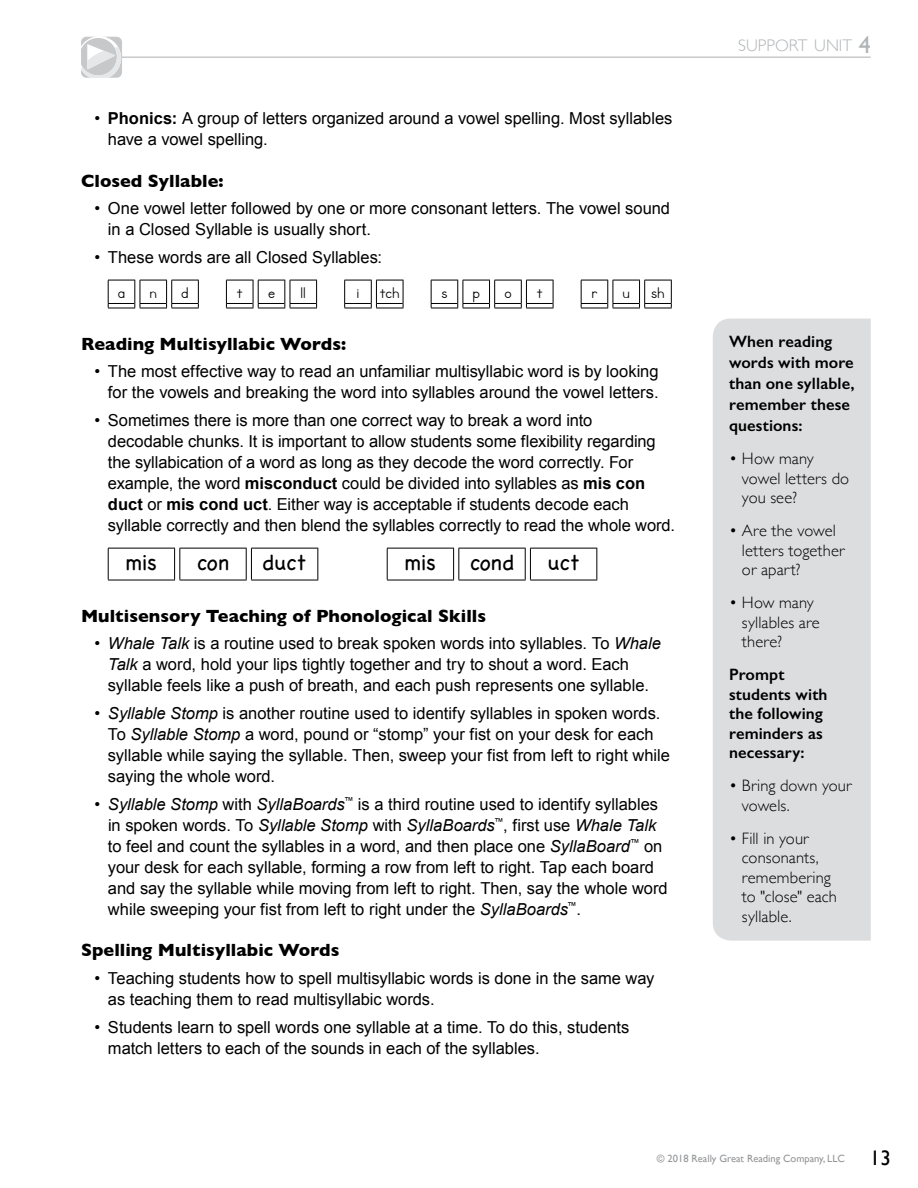
<style>
.page{position:relative;width:918px;height:1188px;background:#fff}
.page>*{position:absolute;margin:0;border:0;box-sizing:border-box;transform-origin:0 0}
.t1{font:21.9px "Chalkboard";color:#000}
.t2{font:700 18px "Gill Sans";color:#000}
.t3{font:300 16.8px "Gill Sans";color:#b1b4b6}
.t4{font:16.5px/21px "Arial";letter-spacing:-.005em;color:#000}
.t5{font:300 16.5px/19.5px "Gill Sans";letter-spacing:.005em;color:#000}
.t6{font:600 16.5px/21px "Gill Sans";letter-spacing:.005em;color:#000}
.t7{font:500 13.5px "Primer Print 1 medtest 4";color:#000}
.t8{font:10.5px "Gill Sans";color:#939598}
.s1{font-weight:700}
.s2{font-style:italic}
.s3{font-weight:400;font-size:24px}
.s4{font-size:21px;color:#000}
</style>
<div class="page">
<hr style="left:118px;top:56px;width:753px;height:2px;background:#c7c8ca">
<svg style="left:81px;top:37px;width:41px;height:41px;background:#d8d9da"></svg>
<svg style="left:108px;top:280px;width:91px;height:29px"></svg>
<svg style="left:226px;top:280px;width:91px;height:29px"></svg>
<svg style="left:344px;top:280px;width:60px;height:29px"></svg>
<svg style="left:431px;top:280px;width:123px;height:29px"></svg>
<svg style="left:581px;top:280px;width:91px;height:29px"></svg>
<hr style="left:108px;top:548px;width:67px;height:1px;background:#000">
<hr style="left:108px;top:548px;width:1px;height:32px;background:#000">
<hr style="left:108px;top:580px;width:67px;height:1px;background:#000">
<hr style="left:174px;top:548px;width:1px;height:32px;background:#000">
<hr style="left:180px;top:548px;width:67px;height:1px;background:#000">
<hr style="left:180px;top:548px;width:1px;height:32px;background:#000">
<hr style="left:180px;top:580px;width:67px;height:1px;background:#000">
<hr style="left:246px;top:548px;width:1px;height:32px;background:#000">
<hr style="left:251px;top:548px;width:67px;height:1px;background:#000">
<hr style="left:251px;top:548px;width:1px;height:32px;background:#000">
<hr style="left:251px;top:580px;width:67px;height:1px;background:#000">
<hr style="left:317px;top:548px;width:1px;height:32px;background:#000">
<hr style="left:387px;top:548px;width:67px;height:1px;background:#000">
<hr style="left:387px;top:548px;width:1px;height:32px;background:#000">
<hr style="left:387px;top:580px;width:67px;height:1px;background:#000">
<hr style="left:453px;top:548px;width:1px;height:32px;background:#000">
<hr style="left:459px;top:548px;width:67px;height:1px;background:#000">
<hr style="left:459px;top:548px;width:1px;height:32px;background:#000">
<hr style="left:459px;top:580px;width:67px;height:1px;background:#000">
<hr style="left:525px;top:548px;width:1px;height:32px;background:#000">
<hr style="left:530px;top:548px;width:67px;height:1px;background:#000">
<hr style="left:530px;top:548px;width:1px;height:32px;background:#000">
<hr style="left:530px;top:580px;width:67px;height:1px;background:#000">
<hr style="left:596px;top:548px;width:1px;height:32px;background:#000">
<div style="left:713px;top:319px;width:158px;height:622px;background:#dcddde"></div>
<p class="t4" style="left:108px;top:108px;width:566px;text-indent:-13px">• <span class="s1">Phonics:</span> A group of letters organized around a vowel spelling. Most syllables have a vowel spelling.</p>
<p class="t2" style="left:81px;top:166px;width:144px">Closed Syllable:</p>
<p class="t4" style="left:108px;top:198px;width:564px;text-indent:-13px">• One vowel letter followed by one or more consonant letters. The vowel sound in a Closed Syllable is usually short.</p>
<p class="t4" style="left:95px;top:247px;width:289px">• These words are all Closed Syllables:</p>
<p class="t7" style="left:118px;top:286px;width:9px">a</p>
<p class="t7" style="left:149px;top:286px;width:9px">n</p>
<p class="t7" style="left:181px;top:286px;width:9px">d</p>
<p class="t7" style="left:237px;top:286px;width:7px">t</p>
<p class="t7" style="left:268px;top:286px;width:9px">e</p>
<p class="t7" style="left:301px;top:286px;width:7px">ll</p>
<p class="t7" style="left:356px;top:286px;width:5px">i</p>
<p class="t7" style="left:380px;top:286px;width:22px">tch</p>
<p class="t7" style="left:441px;top:286px;width:8px">s</p>
<p class="t7" style="left:472px;top:286px;width:9px">p</p>
<p class="t7" style="left:504px;top:286px;width:9px">o</p>
<p class="t7" style="left:537px;top:286px;width:7px">t</p>
<p class="t7" style="left:591px;top:286px;width:8px">r</p>
<p class="t7" style="left:622px;top:286px;width:9px">u</p>
<p class="t7" style="left:651px;top:286px;width:15px">sh</p>
<p class="t2" style="left:81px;top:329px;width:267px">Reading Multisyllabic Words:</p>
<p class="t4" style="left:95px;top:361px;width:566px;text-align:right">• The most effective way to read an unfamiliar multisyllabic word is by looking for the vowels and breaking the word into syllables around the vowel letters.</p>
<p class="t4" style="left:108px;top:410px;width:569px;text-indent:-13px">• Sometimes there is more than one correct way to break a word into<br>decodable chunks. It is important to allow students some flexibility regarding the syllabication of a word as long as they decode the word correctly. For example, the word <span class="s1">misconduct</span> could be divided into syllables as <span class="s1">mis con duct</span> or <span class="s1">mis cond uct</span>. Either way is acceptable if students decode each syllable correctly and then blend the syllables correctly to read the whole word.</p>
<h1 class="t1" style="left:126px;top:549px;width:33px">mis</h1>
<h1 class="t1" style="left:197px;top:549px;width:34px">con</h1>
<h1 class="t1" style="left:263px;top:549px;width:44px">duct</h1>
<h1 class="t1" style="left:405px;top:549px;width:33px">mis</h1>
<h1 class="t1" style="left:470px;top:549px;width:46px">cond</h1>
<h1 class="t1" style="left:548px;top:549px;width:33px">uct</h1>
<p class="t2" style="left:81px;top:601px;width:407px">Multisensory Teaching of Phonological Skills</p>
<p class="t4" style="left:108px;top:633px;width:554px;text-indent:-13px">• <span class="s2">Whale Talk</span> is a routine used to break spoken words into syllables. To <span class="s2">Whale<br>Talk</span> a word, hold your lips tightly together and try to shout a word. Each syllable feels like a push of breath, and each push represents one syllable.</p>
<p class="t4" style="left:108px;top:703px;width:564px;text-indent:-13px">• <span class="s2">Syllable Stomp</span> is another routine used to identify syllables in spoken words.<br>To <span class="s2">Syllable Stomp</span> a word, pound or “stomp” your fist on your desk for each syllable while saying the syllable. Then, sweep your fist from left to right while saying the whole word.</p>
<p class="t4" style="left:108px;top:794px;width:561px;text-indent:-13px">• <span class="s2">Syllable Stomp</span> with <span class="s2">SyllaBoards</span><sup>™</sup> is a third routine used to identify syllables in spoken words. To <span class="s2">Syllable Stomp</span> with <span class="s2">SyllaBoards</span><sup>™</sup>, first use <span class="s2">Whale Talk </span>to feel and count the syllables in a word, and then place one <span class="s2">SyllaBoard</span><sup>™</sup> on your desk for each syllable, forming a row from left to right. Tap each board and say the syllable while moving from left to right. Then, say the whole word while sweeping your fist from left to right under the <span class="s2">SyllaBoards</span><sup>™</sup>.</p>
<p class="t2" style="left:81px;top:936px;width:260px">Spelling Multisyllabic Words</p>
<p class="t4" style="left:108px;top:968px;width:548px;text-indent:-13px">• Teaching students how to spell multisyllabic words is done in the same way as teaching them to read multisyllabic words.</p>
<p class="t4" style="left:108px;top:1017px;width:523px;text-indent:-13px">• Students learn to spell words one syllable at a time. To do this, students match letters to each of the sounds in each of the syllables.</p>
<p class="t3" style="left:738px;top:32px;width:134px">SUPPORT UNIT <span class="s3">4</span></p>
<p class="t6" style="left:729px;top:331px;width:127px">When reading words with more than one syllable, remember these questions:</p>
<p class="t5" style="left:742px;top:448px;width:109px;text-indent:-13px">• How many vowel letters do you see?</p>
<p class="t5" style="left:742px;top:520px;width:104px;text-indent:-13px">• Are the vowel letters together or apart?</p>
<p class="t5" style="left:742px;top:592px;width:79px;text-indent:-13px">• How many syllables are there?</p>
<p class="t6" style="left:729px;top:665px;width:100px;line-height:19.5px">Prompt students with the following reminders as necessary:</p>
<p class="t5" style="left:742px;top:775px;width:111px;text-indent:-13px">• Bring down your vowels.</p>
<p class="t5" style="left:742px;top:828px;width:96px;text-indent:-13px">• Fill in your consonants, remembering to "close" each syllable.</p>
<p class="t8" style="left:657px;top:1152px;width:236px">© 2018 Really Great Reading Company, LLC <span class="s4">13</span></p>
</div>
